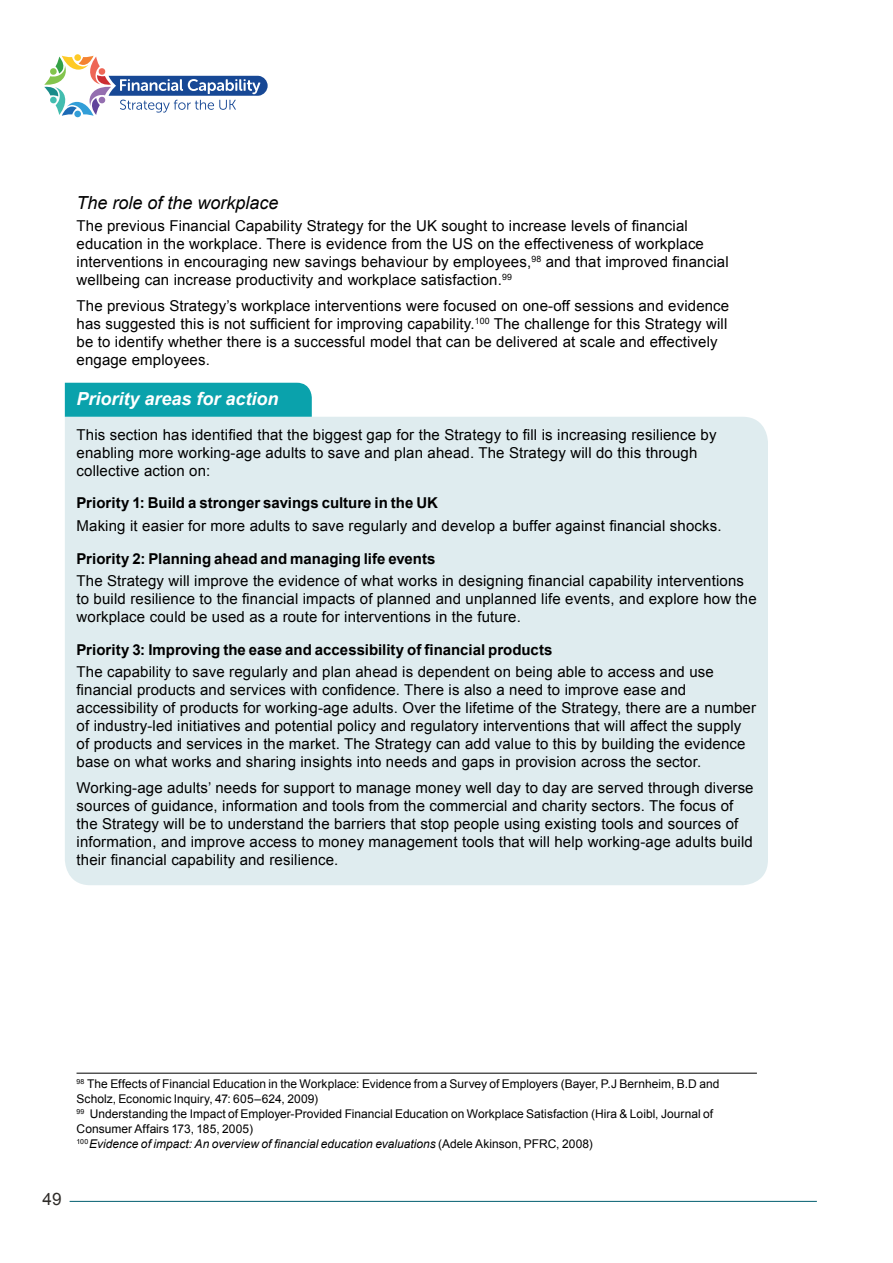
<style>
.page{position:relative;width:893px;height:1263px;background:#fff}
.page>*{position:absolute;margin:0;border:0;box-sizing:border-box;transform-origin:0 0}
.t1{font:italic 700 18px "Arial";color:#fff}
.t2{font:italic 18px "Arial";color:#000}
.t3{font:17.1px "Arial";color:#2f2c29}
.t4{font:15px/18px "Arial";letter-spacing:.01em;color:#000}
.t5{font:12px/15px "Arial";color:#000}
.s1{font-weight:700}
.s2{font-style:italic}
</style>
<div class="page">
<div style="left:74px;top:111px;width:7px;height:6px;background:#329ed8;border-radius:50%"></div>
<svg style="left:44px;top:56px;width:224px;height:60px"></svg>
<hr style="left:70px;top:1201px;width:747px;height:1px;background:#005e6f">
<div style="left:65px;top:417px;width:703px;height:468px;background:#dfecef"></div>
<div style="left:65px;top:383px;width:247px;height:34px;background:#0aa2ac"></div>
<hr style="left:77px;top:1073px;width:680px;height:1px;background:#000">
<p class="t2" style="left:77px;top:191px;width:204px">The role of the workplace</p>
<p class="t4" style="left:77px;top:217px;width:654px">The previous Financial Capability Strategy for the UK sought to increase levels of financial education in the workplace. There is evidence from the US on the effectiveness of workplace interventions in encouraging new savings behaviour by employees,<sup>98</sup> and that improved financial wellbeing can increase productivity and workplace satisfaction.<sup>99</sup></p>
<p class="t4" style="left:77px;top:297px;width:654px">The previous Strategy’s workplace interventions were focused on one-off sessions and evidence has suggested this is not sufficient for improving capability.<sup>100</sup> The challenge for this Strategy will be to identify whether there is a successful model that can be delivered at scale and effectively engage employees.</p>
<p class="t1" style="left:77px;top:386px;width:204px">Priority areas for action</p>
<p class="t4" style="left:77px;top:425px;width:641px">This section has identified that the biggest gap for the Strategy to fill is increasing resilience by enabling more working-age adults to save and plan ahead. The Strategy will do this through collective action on:</p>
<p class="t4" style="left:77px;top:492px;width:647px;line-height:22.2px"><span class="s1">Priority 1: Build a stronger savings culture in the UK<br></span>Making it easier for more adults to save regularly and develop a buffer against financial shocks.</p>
<p class="t4" style="left:77px;top:547px;width:669px;line-height:22.2px"><span class="s1">Priority 2: Planning ahead and managing life events<br></span>The Strategy will improve the evidence of what works in designing financial capability interventions</p>
<p class="t4" style="left:77px;top:590px;width:682px">to build resilience to the financial impacts of planned and unplanned life events, and explore how the workplace could be used as a route for interventions in the future.</p>
<p class="t4" style="left:77px;top:638px;width:639px;line-height:22.2px"><span class="s1">Priority 3: Improving the ease and accessibility of financial products<br></span>The capability to save regularly and plan ahead is dependent on being able to access and use</p>
<p class="t4" style="left:77px;top:681px;width:681px">financial products and services with confidence. There is also a need to improve ease and accessibility of products for working-age adults. Over the lifetime of the Strategy, there are a number of industry-led initiatives and potential policy and regulatory interventions that will affect the supply of products and services in the market. The Strategy can add value to this by building the evidence base on what works and sharing insights into needs and gaps in provision across the sector.</p>
<p class="t4" style="left:77px;top:779px;width:679px">Working-age adults’ needs for support to manage money well day to day are served through diverse sources of guidance, information and tools from the commercial and charity sectors. The focus of the Strategy will be to understand the barriers that stop people using existing tools and sources of information, and improve access to money management tools that will help working-age adults build their financial capability and resilience.</p>
<p class="t5" style="left:77px;top:1076px;width:644px"><sup>98</sup> The Effects of Financial Education in the Workplace: Evidence from a Survey of Employers (Bayer, P.J Bernheim, B.D and Scholz, Economic Inquiry, 47: 605–624, 2009)<br><sup>99</sup> Understanding the Impact of Employer-Provided Financial Education on Workplace Satisfaction (Hira &amp; Loibl, Journal of Consumer Affairs 173, 185, 2005)<br><sup>100</sup><span class="s2">Evidence of impact: An overview of financial education evaluations</span> (Adele Akinson, PFRC, 2008)</p>
<p class="t3" style="left:43px;top:1188px;width:21px">49</p>
</div>
